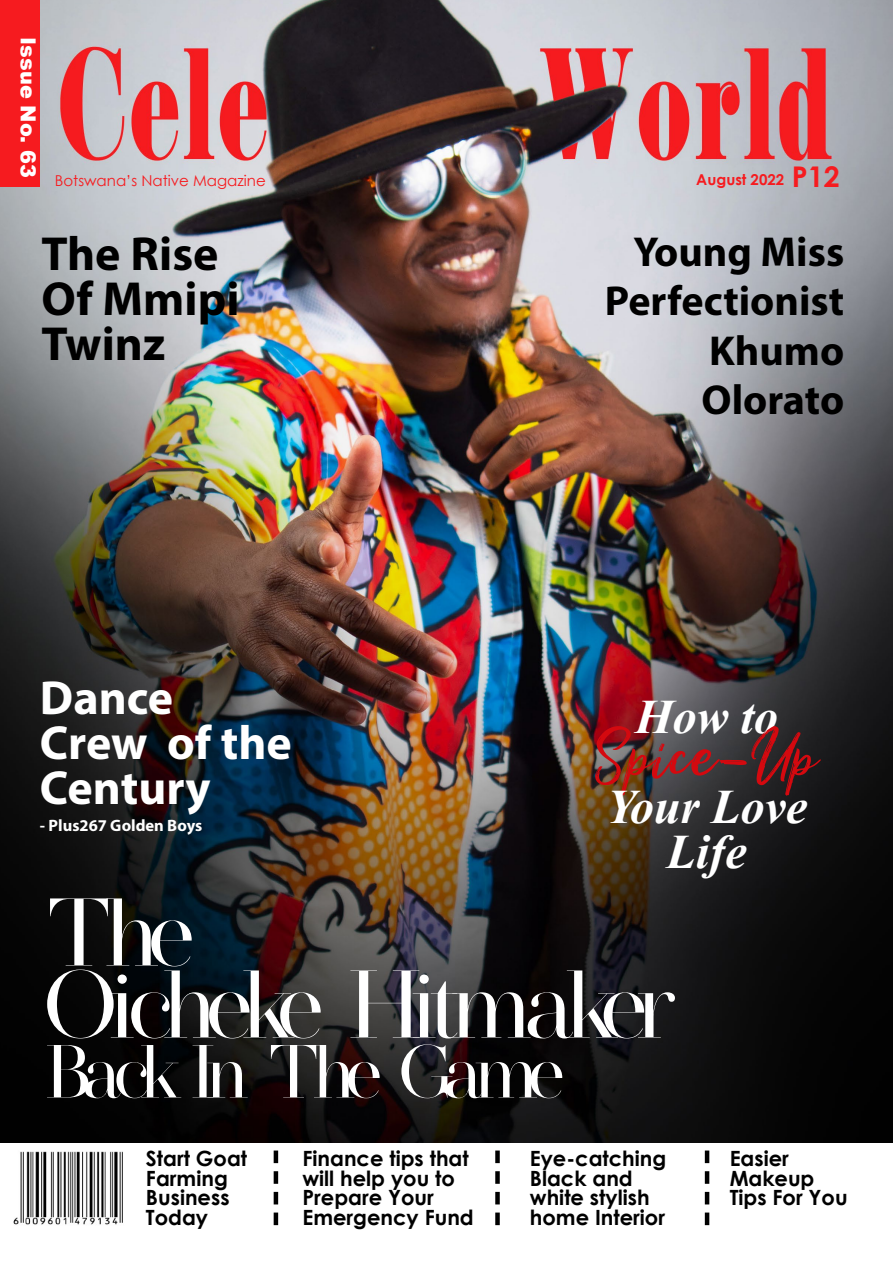
<style>
.page{position:relative;width:893px;height:1263px;background:#fff}
.page>*{position:absolute;margin:0;border:0;box-sizing:border-box;transform-origin:0 0}
.t1{font:95.7px/72px "MADESAONARA2";letter-spacing:.005em;color:#fff}
.t2{font:75px "MADESAONARA2";letter-spacing:-.01em;color:#fff}
.t3{font:75px "Milea Demo";color:#d4090f}
.t4{font:700 48px/45px "Myriad Pro";color:#fff}
.t5{font:700 48px/45px "Myriad Pro";color:#000}
.t6{font:italic 700 48px/45px "Times New Roman";color:#fff;text-align:center}
.t7{font:700 42px/49.5px "Myriad Pro";color:#000;text-align:right}
.t8{font:700 21px/19.5px "Century Gothic";color:#000}
.t9{font:900 20.7px "Arial";color:#fff}
.t10{font:700 16.5px "Myriad Pro";color:#fff}
.t11{font:15px "Century Gothic";color:#f61b1f}
.t12{font:700 15px "Century Gothic";color:#f61b1f}
.s1{font-size:28.5px}
</style>
<div class="page">
<img style="left:0;top:0;width:893px;height:1143px">
<div style="left:0;top:0;width:40px;height:186px;background:#f61b1f"></div>
<img style="left:13px;top:1151px;width:110px;height:74px">
<svg style="left:274px;top:1150px;width:4px;height:75px"></svg>
<svg style="left:495px;top:1150px;width:5px;height:75px"></svg>
<svg style="left:705px;top:1150px;width:4px;height:75px"></svg>
<p class="t9" style="left:43px;top:37px;width:142px;rotate:90deg">Issue No. 63</p>
<p class="t11" style="left:55px;top:170px;width:212px">Botswana’s Native Magazine</p>
<p class="t12" style="left:696px;top:169px;width:145px">August 2022 <span class="s1">P12</span></p>
<h3 class="t5" style="left:41px;top:230px;width:200px">The Rise<br>Of Mmipi<br>Twinz</h3>
<h3 class="t4" style="left:40px;top:674px;width:253px">Dance<br>Crew of the<br>Century</h3>
<p class="t10" style="left:40px;top:815px;width:164px">- Plus267 Golden Boys</p>
<h3 class="t7" style="left:605px;top:225px;width:241px">Young Miss<br>Perfectionist<br>Khumo<br>Olorato</h3>
<h3 class="t6" style="left:635px;top:693px;width:144px">How to</h3>
<h2 class="t3" style="left:595px;top:726px;width:225px">Spice-Up</h2>
<h3 class="t6" style="left:606px;top:783px;width:203px">Your Love<br>Life</h3>
<h1 class="t1" style="left:50px;top:898px;width:622px">The<br>Oicheke Hitmaker</h1>
<h2 class="t2" style="left:50px;top:1028px;width:512px">Back In The Game</h2>
<p class="t8" style="left:146px;top:1148px;width:103px">Start Goat<br>Farming<br>Business<br>Today</p>
<p class="t8" style="left:302px;top:1148px;width:173px">Finance tips that will help you to<br>Prepare Your<br>Emergency Fund</p>
<p class="t8" style="left:530px;top:1148px;width:138px">Eye-catching<br>Black and white stylish home Interior</p>
<p class="t8" style="left:730px;top:1148px;width:120px">Easier<br>Makeup<br>Tips For You</p>
</div>
